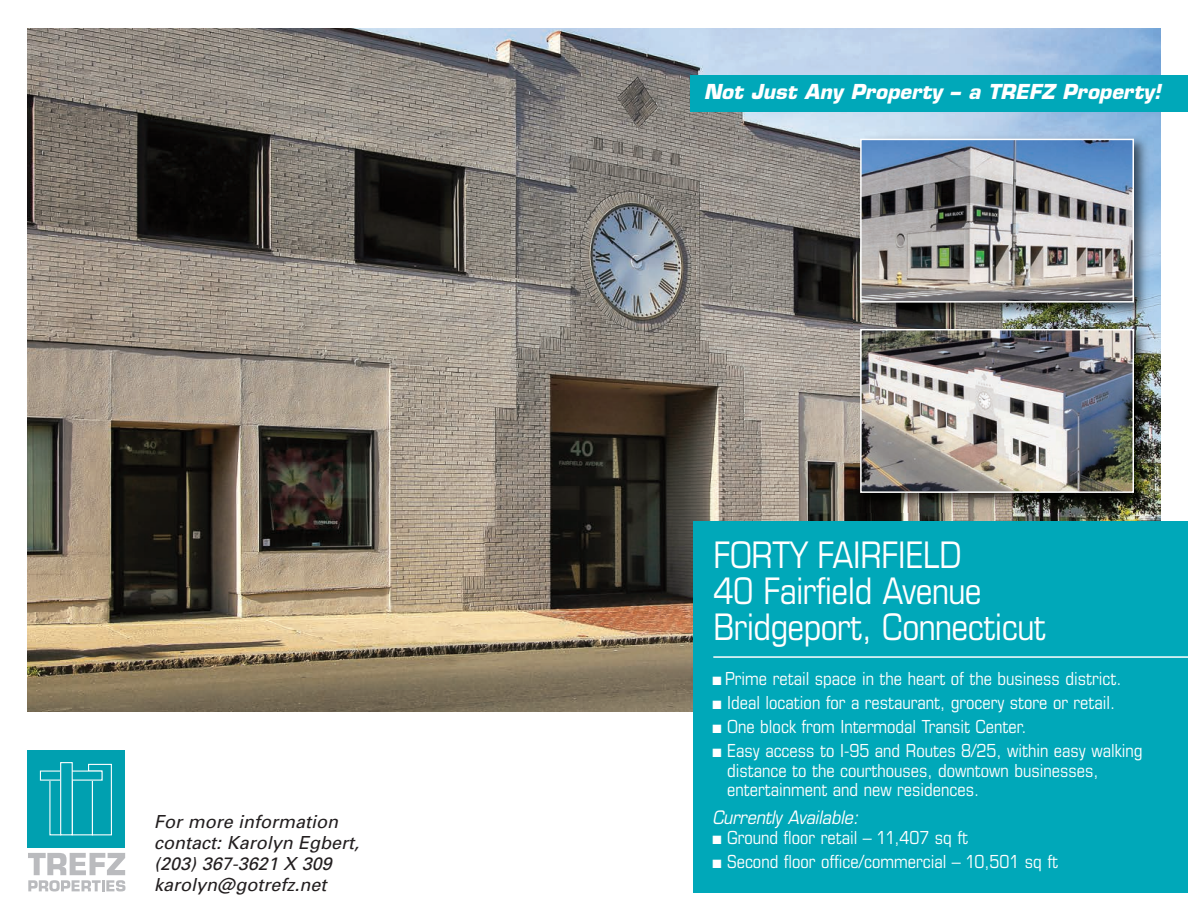
<style>
.page{position:relative;width:1188px;height:918px;background:#fff}
.page>*{position:absolute;margin:0;border:0;box-sizing:border-box;transform-origin:0 0}
.t1{font:condensed 36.6px/36px "Eurostile";letter-spacing:-.015em;color:#fff}
.t2{font:italic 700 20.1px "Eurostile";color:#fff}
.t3{font:condensed 18px/19.5px "Eurostile";color:#fff}
.t4{font:italic 18px/21px "Univers";color:#231f20}
.t5{font:italic 18px "Eurostile";color:#fff;scale:.9 1}
</style>
<div class="page">
<img style="left:27px;top:28px;width:1134px;height:684px">
<div style="left:693px;top:521px;width:495px;height:372px;background:#00a8b9"></div>
<hr style="left:713px;top:656px;width:475px;height:2px;background:#fff">
<div style="left:691px;top:75px;width:497px;height:37px;background:#00a8b9"></div>
<img style="left:853px;top:132px;width:300px;height:381px">
<img style="left:863px;top:332px;width:268px;height:158px">
<div style="left:860px;top:329px;width:274px;height:164px;border:2px solid #fff"></div>
<img style="left:853px;top:322px;width:300px;height:1px">
<img style="left:863px;top:142px;width:268px;height:158px">
<div style="left:860px;top:139px;width:274px;height:164px;border:2px solid #fff"></div>
<div style="left:27px;top:750px;width:98px;height:97px;background:#00a0b0"></div>
<svg style="left:87px;top:763px;width:25px;height:73px"></svg>
<div style="left:40px;top:771px;width:62px;height:9px;background:#00a0b0"></div>
<div style="left:60px;top:762px;width:13px;height:73px;border:1px solid #fff"></div>
<svg style="left:28px;top:853px;width:97px;height:38px"></svg>
<p class="t4" style="left:154px;top:811px;width:211px">Formore information contact:Karolyn Egbert, (203)367-3621 X 309 karolyn@gotrefz.net</p>
<p class="t2" style="left:704px;top:79px;width:464px">Not Just Any Property – a TREFZ Property !</p>
<h1 class="t1" style="left:713px;top:536px;width:334px">FORTY FAIRFIELD<br>40 Fairfield Avenue<br>Bridgeport, Connecticut</h1>
<p class="t3" style="left:712px;top:669px;width:410px">■ Prime retail space in the heart of the business district.</p>
<p class="t3" style="left:712px;top:693px;width:404px">■ Ideal location for a restaurant, grocery store or retail.</p>
<p class="t3" style="left:712px;top:717px;width:316px">■ One block from Intermodal Transit Center.</p>
<p class="t3" style="left:727px;top:741px;width:417px;text-indent:-15px">■ Easy access to I-95 and Routes 8/25, within easy walking distance to the courthouses, downtown businesses, entertainment and new residences.</p>
<p class="t5" style="left:712px;top:807px;width:169px">Currently Available:</p>
<p class="t3" style="left:712px;top:827px;width:257px">■ Ground floor retail – 11,407 sq ft</p>
<p class="t3" style="left:712px;top:851px;width:347px">■ Second floor office/commercial – 10,501 sq ft</p>
</div>
